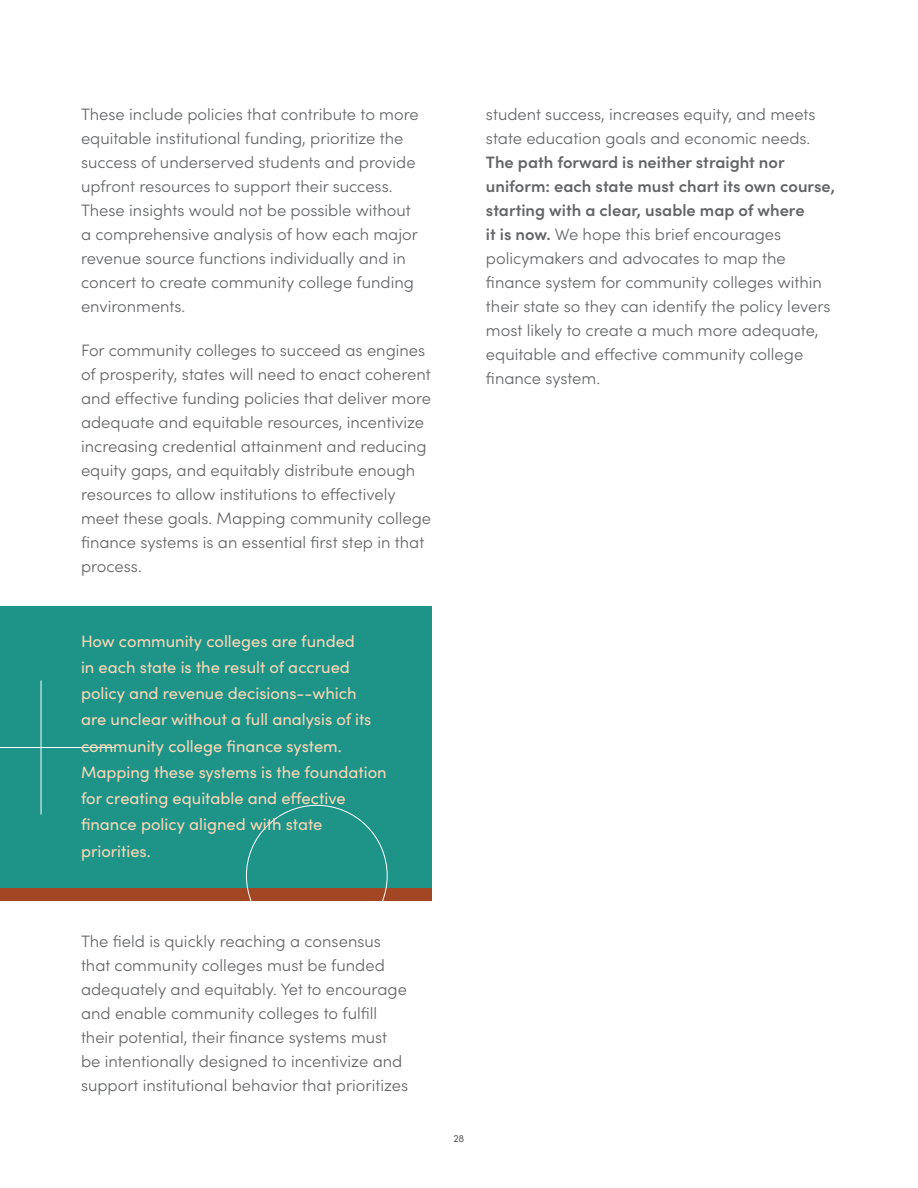
<style>
.page{position:relative;width:918px;height:1188px;background:#fff}
.page>*{position:absolute;margin:0;border:0;box-sizing:border-box;transform-origin:0 0}
.t1{font:300 16.5px/24px "Sofia Pro";color:#636466}
.t2{font:16.5px/26.2px "Sofia Pro";color:#f9d7b5}
.t3{font:10.5px "Sofia Pro Soft";color:#636466}
.s1{font-weight:600}
</style>
<div class="page">
<hr style="left:917px;top:0;width:1px;height:1188px;background:#fcebda">
<div style="left:0;top:606px;width:432px;height:295px;background:#1e9489"></div>
<div style="left:0;top:888px;width:432px;height:13px;background:#a24623"></div>
<hr style="left:41px;top:681px;width:1px;height:133px;background:#fff">
<hr style="left:0;top:747px;width:114px;height:1px;background:#fff">
<p class="t1" style="left:81px;top:101px;width:339px">These include policies that contribute to more equitable institutional funding, prioritize the success of underserved students and provide upfront resources to support their success.<br>These insights would not be possible without a comprehensive analysis of how each major revenue source functions individually and in concert to create community college funding environments.</p>
<p class="t1" style="left:81px;top:338px;width:352px">For community colleges to succeed as engines of prosperity, states will need to enact coherent and effective funding policies that deliver more adequate and equitable resources, incentivize increasing credential attainment and reducing equity gaps, and equitably distribute enough resources to allow institutions to effectively meet these goals. Mapping community college finance systems is an essential first step in that process.</p>
<p class="t2" style="left:81px;top:627px;width:307px">How community colleges are funded<br>in each state is the result of accrued policy and revenue decisions--which<br>are unclear without a full analysis of its community college finance system.<br>Mapping these systems is the foundation for creating equitable and effective finance policy aligned with state priorities.</p>
<p class="t1" style="left:486px;top:101px;width:331px">student success, increases equity, and meets state education goals and economic needs.</p>
<p class="t1" style="left:486px;top:149px;width:351px"><span class="s1">The path forward is neither straight nor uniform: each state must chart its own course, starting with a clear, usable map of where<br>it is now.</span> We hope this brief encourages policymakers and advocates to map the finance system for community colleges within their state so they can identify the policy levers most likely to create a much more adequate, equitable and effective community college finance system.</p>
<p class="t1" style="left:81px;top:929px;width:329px">The field is quickly reaching a consensus that community colleges must be funded adequately and equitably. Yet to encourage and enable community colleges to fulfill their potential, their finance systems must be intentionally designed to incentivize and support institutional behavior that prioritizes</p>
<p class="t3" style="left:453px;top:1131px;width:13px">28</p>
</div>
